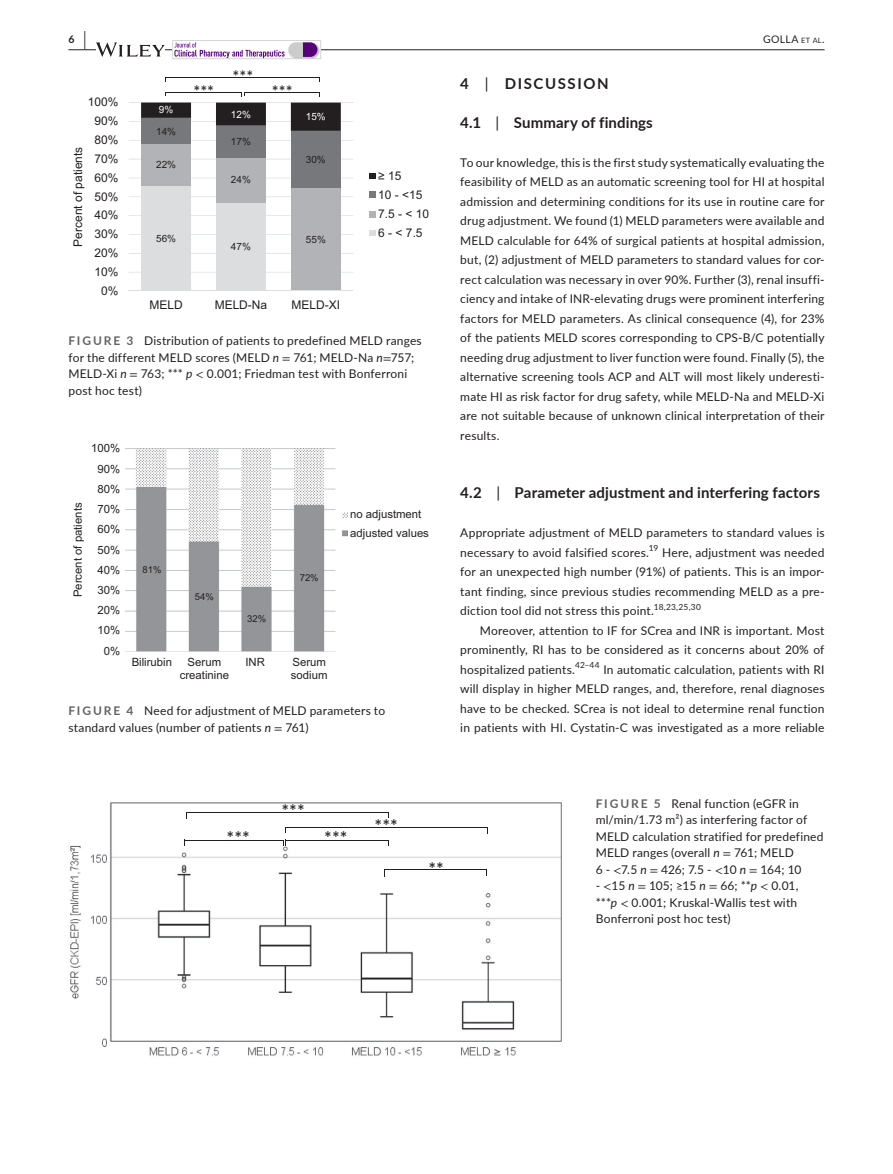
<style>
.page{position:relative;width:893px;height:1174px;background:#fff}
.page>*{position:absolute;margin:0;border:0;box-sizing:border-box;transform-origin:0 0}
.t1{font:15.6px "Calibri";color:#231f20}
.t2{font:700 15px "Lato";letter-spacing:.01em;color:#231f20}
.t3{font:700 15px "Lato";letter-spacing:.11em;color:#231f20}
.t4{font:13.95px "Calibri";color:#231f20}
.t5{font:12px/19.5px "Lato";letter-spacing:.015em;color:#231f20;text-align:justify}
.t6{font:12px/19px "Arial";color:#231f20}
.t7{font:11.4px/13px "Arial";color:#231f20}
.t8{font:10.5px "Lato";letter-spacing:.02em;color:#231f20}
.t9{font:700 10.5px "Lato";color:#231f20}
.t10{font:10.05px "Arial";color:#231f20}
.t11{font:10.05px "Arial";color:#fff}
.t12{font:9.45px "Arial";letter-spacing:.005em;color:#231f20}
.t13{font:8.4px "Lato";letter-spacing:.01em;color:#231f20}
.s1{font-size:19.5px}
.s2{font-size:7.35px}
.s3{font-weight:400}
.s4{font-weight:700;color:#636366}
.s5{font-style:italic}
.s6{font-family:"STIX"}
</style>
<div class="page">
<hr style="left:68px;top:49px;width:756px;height:1px;background:#231f20">
<svg style="left:96px;top:42px;width:69px;height:15px"></svg>
<svg style="left:172px;top:40px;width:149px;height:19px"></svg>
<hr style="left:129px;top:272px;width:224px;height:1px;background:#dcdddf">
<hr style="left:129px;top:253px;width:224px;height:1px;background:#dcdddf">
<hr style="left:129px;top:234px;width:224px;height:1px;background:#dcdddf">
<hr style="left:129px;top:215px;width:224px;height:1px;background:#dcdddf">
<hr style="left:129px;top:196px;width:224px;height:1px;background:#dcdddf">
<hr style="left:129px;top:178px;width:224px;height:1px;background:#dcdddf">
<hr style="left:129px;top:159px;width:224px;height:1px;background:#dcdddf">
<hr style="left:129px;top:140px;width:224px;height:1px;background:#dcdddf">
<hr style="left:129px;top:121px;width:224px;height:1px;background:#dcdddf">
<hr style="left:129px;top:102px;width:224px;height:1px;background:#dcdddf">
<svg style="left:141px;top:185px;width:125px;height:106px"></svg>
<div style="left:141px;top:144px;width:50px;height:41px;background:#b2b3b7"></div>
<div style="left:216px;top:157px;width:50px;height:45px;background:#b2b3b7"></div>
<div style="left:291px;top:187px;width:50px;height:104px;background:#b2b3b7"></div>
<div style="left:141px;top:118px;width:50px;height:26px;background:#76787b"></div>
<div style="left:216px;top:125px;width:50px;height:32px;background:#76787b"></div>
<div style="left:291px;top:131px;width:50px;height:56px;background:#76787b"></div>
<svg style="left:141px;top:103px;width:200px;height:28px"></svg>
<hr style="left:129px;top:291px;width:224px;height:1px;background:#dcdddf">
<div style="left:369px;top:173px;width:7px;height:6px;background:#231f20"></div>
<div style="left:369px;top:192px;width:7px;height:6px;background:#76787b"></div>
<div style="left:369px;top:211px;width:7px;height:6px;background:#b2b3b7"></div>
<div style="left:369px;top:230px;width:7px;height:6px;background:#dcdddf"></div>
<hr style="left:166px;top:92px;width:75px;height:1px;background:#231f20">
<hr style="left:244px;top:92px;width:76px;height:1px;background:#231f20">
<hr style="left:166px;top:77px;width:154px;height:1px;background:#231f20">
<img style="left:126px;top:448px;width:222px;height:203px">
<img style="left:70px;top:802px;width:492px;height:254px">
<hr style="left:285px;top:827px;width:203px;height:1px;background:#231f20">
<hr style="left:186px;top:812px;width:202px;height:1px;background:#231f20">
<hr style="left:286px;top:839px;width:102px;height:1px;background:#231f20">
<hr style="left:185px;top:839px;width:99px;height:1px;background:#231f20">
<svg style="left:283px;top:839px;width:4px;height:6px"></svg>
<hr style="left:384px;top:869px;width:103px;height:1px;background:#231f20">
<p class="t9" style="left:68px;top:31px;width:19px">6 <span class="s1">|</span></p>
<p class="t8" style="left:763px;top:31px;width:63px">GOLLA <span class="s2">et al</span>.</p>
<p class="t3" style="left:460px;top:72px;width:150px">4 <span class="s3">|</span> DISCUSSION</p>
<p class="t2" style="left:460px;top:111px;width:194px">4.1 <span class="s3">|</span> Summary of findings</p>
<p class="t5" style="left:460px;top:152px;width:366px">To our knowledge, this is the first study systematically evaluating the feasibility of MELD as an automatic screening tool for HI at hospital admission and determining conditions for its use in routine care for drug adjustment. We found (1) MELD parameters were available and MELD calculable for 64% of surgical patients at hospital admission, but, (2) adjustment of MELD parameters to standard values for cor&shy;rect calculation was necessary in over 90%. Further (3), renal insuffi&shy;ciency and intake of INR-elevating drugs were prominent interfering factors for MELD parameters. As clinical consequence (4), for 23% of the patients MELD scores corresponding to CPS-B/C potentially needing drug adjustment to liver function were found. Finally (5), the alternative screening tools ACP and ALT will most likely underesti&shy;mate HI as risk factor for drug safety, while MELD-Na and MELD-Xi are not suitable because of unknown clinical interpretation of their results.</p>
<p class="t4" style="left:232px;top:67px;width:22px">***</p>
<p class="t4" style="left:193px;top:82px;width:22px">***</p>
<p class="t4" style="left:272px;top:82px;width:22px">***</p>
<p class="t6" style="left:88px;top:93px;width:32px">100%</p>
<p class="t11" style="left:159px;top:103px;width:16px">9%</p>
<p class="t11" style="left:231px;top:107px;width:22px">12%</p>
<p class="t11" style="left:306px;top:110px;width:22px">15%</p>
<p class="t6" style="left:94px;top:112px;width:25px">90%</p>
<p class="t10" style="left:156px;top:124px;width:22px">14%</p>
<p class="t6" style="left:94px;top:130px;width:25px">80%</p>
<p class="t10" style="left:231px;top:135px;width:22px">17%</p>
<p class="t6" style="left:69px;top:247px;width:101px;rotate:-90deg">Percent of patients</p>
<p class="t6" style="left:94px;top:149px;width:25px">70%</p>
<p class="t10" style="left:306px;top:153px;width:22px">30%</p>
<p class="t10" style="left:156px;top:158px;width:22px">22%</p>
<p class="t6" style="left:378px;top:166px;width:52px">≥ 15<br>10 - &lt;15<br>7.5 - &lt; 10<br>6 - &lt; 7.5</p>
<p class="t6" style="left:94px;top:168px;width:25px">60%</p>
<p class="t10" style="left:231px;top:173px;width:22px">24%</p>
<p class="t6" style="left:94px;top:187px;width:25px">50%</p>
<p class="t6" style="left:94px;top:206px;width:25px">40%</p>
<p class="t6" style="left:94px;top:225px;width:25px">30%</p>
<p class="t10" style="left:156px;top:232px;width:22px">56%</p>
<p class="t10" style="left:306px;top:233px;width:22px">55%</p>
<p class="t10" style="left:231px;top:240px;width:22px">47%</p>
<p class="t6" style="left:94px;top:243px;width:25px">20%</p>
<p class="t6" style="left:94px;top:262px;width:25px">10%</p>
<p class="t6" style="left:101px;top:281px;width:19px">0%</p>
<p class="t6" style="left:149px;top:295px;width:35px">MELD</p>
<p class="t6" style="left:215px;top:295px;width:54px">MELD-Na</p>
<p class="t6" style="left:292px;top:295px;width:50px">MELD-XI</p>
<p class="t5" style="left:68px;top:332px;width:355px;line-height:16.5px;text-align:left"><span class="s4">FIGURE 3</span> Distribution of patients to predefined MELD ranges for the different MELD scores (MELD <span class="s5">n</span> <span class="s6">=</span> 761; MELD-Na <span class="s5">n</span><span class="s6">=</span>757; MELD-Xi <span class="s5">n</span> <span class="s6">=</span> 763; *** <span class="s5">p</span> <span class="s6">&lt;</span> 0.001; Friedman test with Bonferroni post hoc test)</p>
<p class="t7" style="left:91px;top:442px;width:31px">100%</p>
<p class="t7" style="left:97px;top:462px;width:24px">90%</p>
<p class="t7" style="left:97px;top:482px;width:24px">80%</p>
<p class="t7" style="left:71px;top:597px;width:96px;rotate:-90deg">Percent of patients</p>
<p class="t7" style="left:350px;top:505px;width:80px;line-height:18.3px">no adjustment adjusted values</p>
<p class="t7" style="left:97px;top:503px;width:24px">70%</p>
<p class="t7" style="left:97px;top:523px;width:24px">60%</p>
<p class="t7" style="left:97px;top:543px;width:24px">50%</p>
<p class="t7" style="left:97px;top:563px;width:24px">40%</p>
<p class="t12" style="left:142px;top:563px;width:20px">81%</p>
<p class="t12" style="left:300px;top:572px;width:20px">72%</p>
<p class="t7" style="left:97px;top:583px;width:24px">30%</p>
<p class="t12" style="left:195px;top:590px;width:20px">54%</p>
<p class="t7" style="left:97px;top:604px;width:24px">20%</p>
<p class="t7" style="left:97px;top:624px;width:24px">10%</p>
<p class="t7" style="left:104px;top:644px;width:18px">0%</p>
<p class="t12" style="left:247px;top:612px;width:20px">32%</p>
<p class="t7" style="left:132px;top:655px;width:42px">Bilirubin</p>
<p class="t7" style="left:180px;top:655px;width:51px;text-align:center">Serum creatinine</p>
<p class="t7" style="left:245px;top:655px;width:21px">INR</p>
<p class="t7" style="left:291px;top:655px;width:38px">Serum sodium</p>
<p class="t5" style="left:68px;top:702px;width:318px;line-height:16.5px"><span class="s4">FIGURE 4</span> Need for adjustment of MELD parameters to standard values (number of patients <span class="s5">n</span> <span class="s6">=</span> 761)</p>
<p class="t2" style="left:460px;top:482px;width:361px">4.2 <span class="s3">|</span> Parameter adjustment and interfering factors</p>
<p class="t5" style="left:460px;top:522px;width:366px">Appropriate adjustment of MELD parameters to standard values is necessary to avoid falsified scores.</p>
<p class="t13" style="left:649px;top:542px;width:11px">19</p>
<p class="t5" style="left:460px;top:542px;width:366px;text-indent:202px">Here, adjustment was needed for an unexpected high number (91%) of patients. This is an impor&shy;tant finding, since previous studies recommending MELD as a pre&shy;diction tool did not stress this point.</p>
<p class="t13" style="left:654px;top:601px;width:49px">18,23,25,30</p>
<p class="t5" style="left:460px;top:620px;width:366px;text-indent:20px">Moreover, attention to IF for SCrea and INR is important. Most prominently, RI has to be considered as it concerns about 20% of hospitalized patients.</p>
<p class="t13" style="left:575px;top:659px;width:26px">42–44</p>
<p class="t5" style="left:460px;top:659px;width:366px;text-indent:143px">In automatic calculation, patients with RI will display in higher MELD ranges, and, therefore, renal diagnoses have to be checked. SCrea is not ideal to determine renal function in patients with HI. Cystatin-C was investigated as a more reliable</p>
<h1 class="t1" style="left:281px;top:800px;width:25px">***</h1>
<h1 class="t1" style="left:227px;top:827px;width:25px">***</h1>
<h1 class="t1" style="left:324px;top:827px;width:25px">***</h1>
<h1 class="t1" style="left:375px;top:815px;width:25px">***</h1>
<h1 class="t1" style="left:428px;top:858px;width:17px">**</h1>
<p class="t5" style="left:596px;top:794px;width:229px;line-height:16.5px;text-align:left"><span class="s4">FIGURE 5</span> Renal function (eGFR in ml/min/1.73 m²) as interfering factor of MELD calculation stratified for predefined MELD ranges (overall <span class="s5">n</span> <span class="s6">=</span> 761; MELD<br>6 - <span class="s6">&lt;</span>7.5 <span class="s5">n</span> <span class="s6">=</span> 426; 7.5 - <span class="s6">&lt;</span>10 <span class="s5">n</span> <span class="s6">=</span> 164; 10</p>
<p class="t5" style="left:596px;top:877px;width:204px;line-height:16.5px">- <span class="s6">&lt;</span>15 <span class="s5">n</span> <span class="s6">=</span> 105; ≥15 <span class="s5">n</span> <span class="s6">=</span> 66; **<span class="s5">p</span> <span class="s6">&lt;</span> 0.01, ***<span class="s5">p</span> <span class="s6">&lt;</span> 0.001; Kruskal-Wallis test with Bonferroni post hoc test)</p>
</div>
